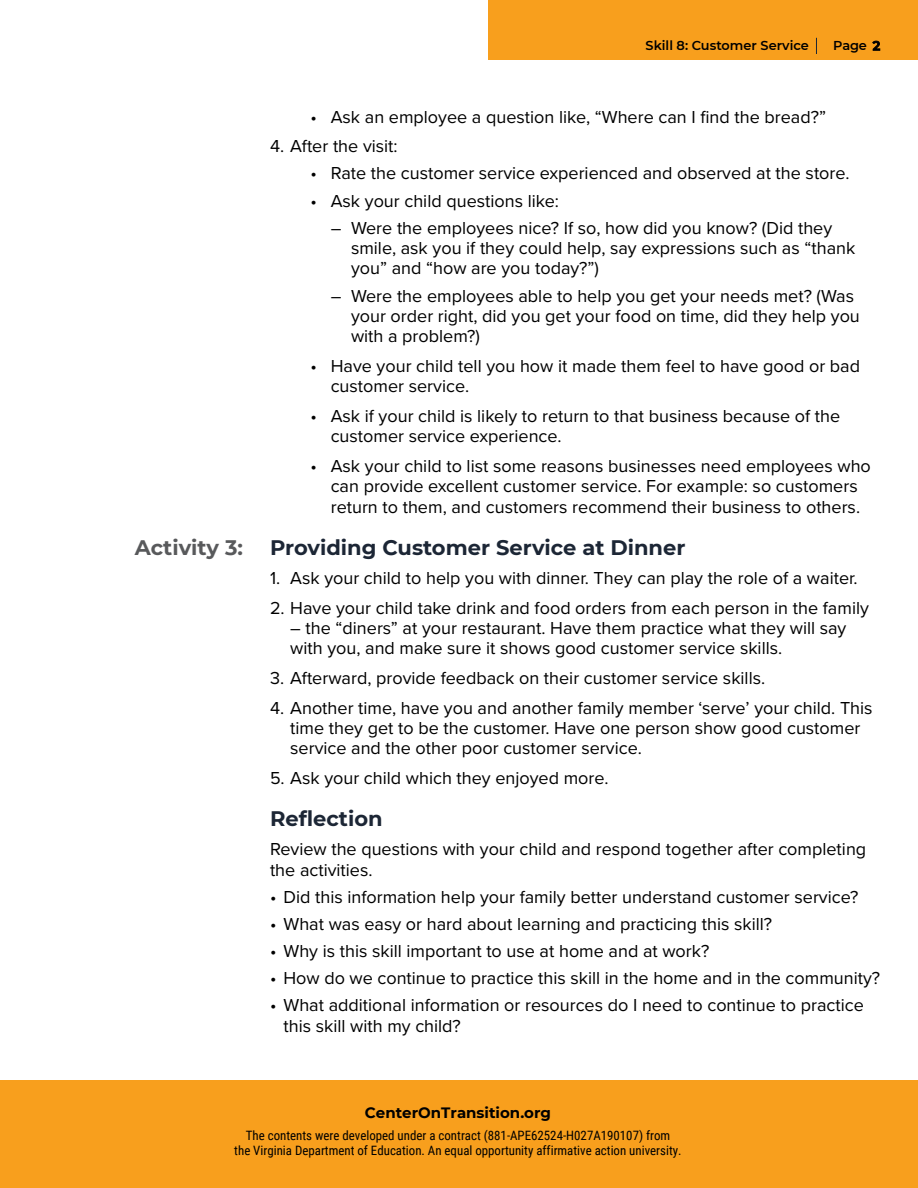
<style>
.page{position:relative;width:918px;height:1188px;background:#fff}
.page>*{position:absolute;margin:0;border:0;box-sizing:border-box;transform-origin:0 0}
.t1{font:700 21px "Montserrat";color:#1c2635}
.t2{font:700 21px "Montserrat";color:#58595b}
.t3{font:18px/20.4px "Proxima Nova";color:#000}
.t4{font:700 15px "Montserrat";color:#000}
.t5{font:12.9px/15.5px "Roboto Condensed";color:#000;text-align:center}
.t6{font:600 12.9px "Montserrat";color:#000}
</style>
<div class="page">
<div style="left:488px;top:0;width:430px;height:59px;background:#f89f1d"></div>
<svg style="left:816px;top:38px;width:1px;height:16px"></svg>
<div style="left:0;top:1080px;width:918px;height:108px;background:#f89f1d"></div>
<p class="t6" style="left:646px;top:37px;width:165px">Skill 8: Customer Service</p>
<p class="t6" style="left:833px;top:37px;width:48px">Page 2</p>
<p class="t3" style="left:310px;top:106px;width:517px">• Ask an employee a question like, “Where can I find the bread?”</p>
<p class="t3" style="left:270px;top:135px;width:129px">4. After the visit:</p>
<p class="t3" style="left:310px;top:162px;width:541px">• Rate the customer service experienced and observed at the store.</p>
<p class="t3" style="left:310px;top:190px;width:250px">• Ask your child questions like:</p>
<p class="t3" style="left:351px;top:217px;width:506px;text-indent:-20px">― Were the employees nice? If so, how did you know? (Did they smile, ask you if they could help, say expressions such as “thank you” and “how are you today?”)</p>
<p class="t3" style="left:351px;top:285px;width:510px;text-indent:-20px">― Were the employees able to help you get your needs met? (Was your order right, did you get your food on time, did they help you with a problem?)</p>
<p class="t3" style="left:331px;top:355px;width:531px;text-indent:-20px">• Have your child tell you how it made them feel to have good or bad customer service.</p>
<p class="t3" style="left:331px;top:405px;width:511px;text-indent:-20px">• Ask if your child is likely to return to that business because of the customer service experience.</p>
<p class="t3" style="left:310px;top:455px;width:562px;text-align:center">• Ask your child to list some reasons businesses need employees who can provide excellent customer service. For example: so customers return to them, and customers recommend their business to others.</p>
<h3 class="t2" style="left:135px;top:532px;width:110px">Activity 3:</h3>
<h3 class="t1" style="left:270px;top:532px;width:417px">Providing Customer Service at Dinner</h3>
<p class="t3" style="left:270px;top:567px;width:589px">1. Ask your child to help you with dinner. They can play the role of a waiter.</p>
<p class="t3" style="left:270px;top:597px;width:600px">2. Have your child take drink and food orders from each person in the family</p>
<p class="t3" style="left:290px;top:617px;width:558px">– the “diners” at your restaurant. Have them practice what they will say with you, and make sure it shows good customer service skills.</p>
<p class="t3" style="left:270px;top:667px;width:497px">3. Afterward, provide feedback on their customer service skills.</p>
<p class="t3" style="left:290px;top:697px;width:584px;text-indent:-20px">4. Another time, have you and another family member ‘serve’ your child. This time they get to be the customer. Have one person show good customer service and the other poor customer service.</p>
<p class="t3" style="left:270px;top:767px;width:340px">5. Ask your child which they enjoyed more.</p>
<h3 class="t1" style="left:270px;top:803px;width:114px">Reflection</h3>
<p class="t3" style="left:270px;top:838px;width:598px">Review the questions with your child and respond together after completing the activities.</p>
<p class="t3" style="left:270px;top:886px;width:590px">• Did this information help your family better understand customer service?</p>
<p class="t3" style="left:270px;top:913px;width:504px">• What was easy or hard about learning and practicing this skill?</p>
<p class="t3" style="left:270px;top:940px;width:441px">• Why is this skill important to use at home and at work?</p>
<p class="t3" style="left:270px;top:967px;width:612px">• How do we continue to practice this skill in the home and in the community?</p>
<p class="t3" style="left:284px;top:994px;width:582px;text-indent:-14px">• What additional information or resources do I need to continue to practice this skill with my child?</p>
<p class="t4" style="left:365px;top:1102px;width:188px">CenterOnTransition.org</p>
<p class="t5" style="left:234px;top:1127px;width:449px">The contents were developed under a contract (881-APE62524-H027A190107) from<br>the Virginia Department of Education. An equal opportunity affirmative action university.</p>
</div>
